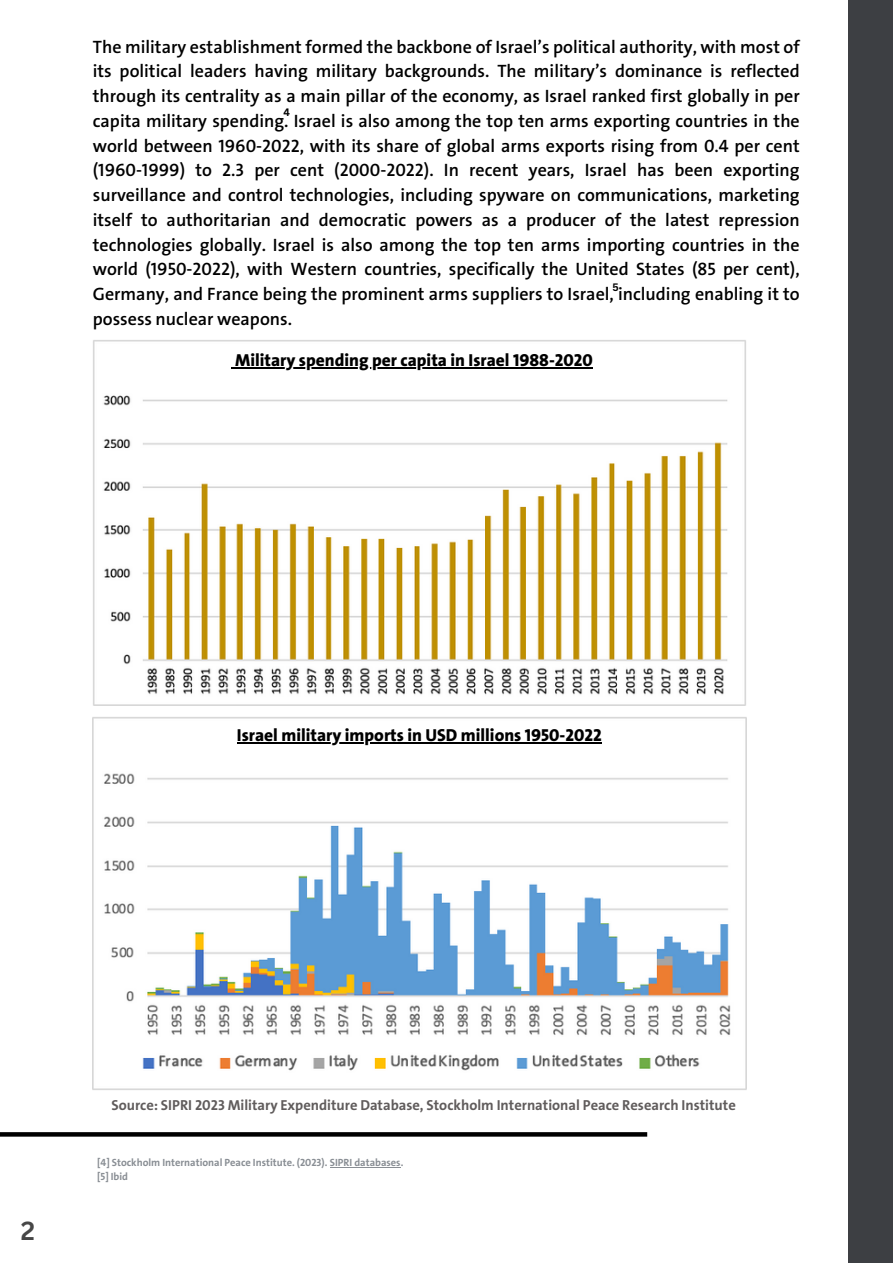
<style>
.page{position:relative;width:893px;height:1264px;background:#fff}
.page>*{position:absolute;margin:0;border:0;box-sizing:border-box;transform-origin:0 0}
.t1{font:700 25.5px "Canva Sans";color:#474747}
.t2{font:600 18px/24.8px "Bahij The Sans Arabic";color:#000;text-align:justify}
.t3{font:800 17.4px "Bahij The Sans Arabic";color:#000}
.t4{font:700 14.55px "Bahij The Sans Arabic";color:#605c5c}
.t5{font:700 10.5px "Bahij The Sans Arabic";color:#898e94}
.t6{font:700 10.5px "Canva Sans";color:#000}
</style>
<div class="page">
<svg style="left:0;top:1132px;width:647px;height:4px;background:#090909"></svg>
<img style="left:93px;top:340px;width:653px;height:365px">
<img style="left:93px;top:717px;width:653px;height:373px">
<hr style="left:330px;top:1166px;width:71px;height:1px;background:#898e94">
<hr style="left:235px;top:367px;width:357px;height:2px;background:#000">
<hr style="left:237px;top:742px;width:364px;height:1px;background:#000">
<div style="left:848px;top:0;width:44px;height:1262px;background:#3d3f43"></div>
<p class="t2" style="left:93px;top:35px;width:708px">The military establishment formed the backbone of Israel’s political authority, with most of its political leaders having military backgrounds. The military’s dominance is reflected through its centrality as a main pillar of the economy, as Israel ranked first globally in per capita military spending. Israel is also among the top ten arms exporting countries in the world between 1960-2022, with its share of global arms exports rising from 0.4 per cent (1960-1999) to 2.3 per cent (2000-2022). In recent years, Israel has been exporting surveillance and control technologies, including spyware on communications, marketing itself to authoritarian and democratic powers as a producer of the latest repression technologies globally. Israel is also among the top ten arms importing countries in the world (1950-2022), with Western countries, specifically the United States (85 per cent), Germany, and France being the prominent arms suppliers to Israel, including enabling it to possess nuclear weapons.</p>
<p class="t6" style="left:283px;top:105px;width:8px">4</p>
<p class="t6" style="left:612px;top:279px;width:8px">5</p>
<p class="t3" style="left:235px;top:350px;width:359px">Military spending per capita in Israel 1988-2020</p>
<p class="t3" style="left:237px;top:725px;width:366px">Israel military imports in USD millions 1950-2022</p>
<p class="t1" style="left:21px;top:1213px;width:16px">2</p>
<p class="t4" style="left:111px;top:1096px;width:626px">Source: SIPRI 2023 Military Expenditure Database, Stockholm International Peace Research Institute</p>
<p class="t5" style="left:97px;top:1156px;width:308px">[4] Stockholm International Peace Institute. (2023). SIPRI databases.</p>
<p class="t5" style="left:97px;top:1170px;width:33px">[5] Ibid</p>
</div>
